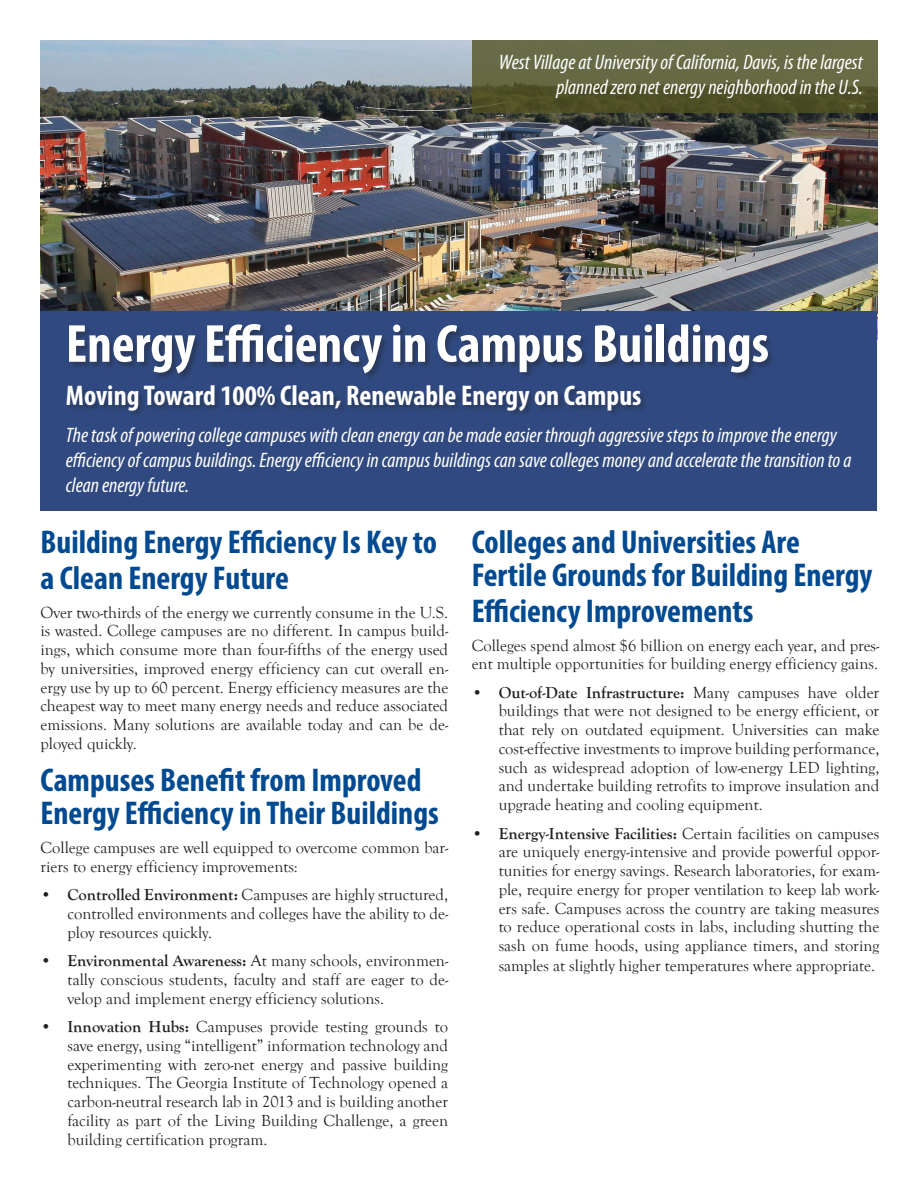
<style>
.page{position:relative;width:918px;height:1188px;background:#fff}
.page>*{position:absolute;margin:0;border:0;box-sizing:border-box;transform-origin:0 0}
.Main_headline{font:700 condensed 54px "Myriad Pro";color:#fff}
.Body_headline{font:700 condensed 33px/33px "Myriad Pro";color:#014a91}
.Subheadline{font:700 condensed 28.5px "Myriad Pro";color:#fff}
.Teaser_content{font:italic condensed 21px/25.2px "Myriad Pro";color:#fff}
.Body{font:16.5px/18.8px "Goudy Old Style T";color:#231f20;text-align:justify}
.s1{font-weight:700}
</style>
<div class="page">
<img style="left:40px;top:40px;width:838px;height:271px">
<div style="left:40px;top:311px;width:838px;height:200px;background:#304a81"></div>
<div style="left:66px;top:323px;width:710px;height:95px;background:#231f20;opacity:.4"></div>
<svg style="left:472px;top:40px;width:406px;height:73px;background:#5d6039"></svg>
<p class="Teaser_content" style="left:499px;top:49px;width:366px;text-align:right">West Village at University of California, Davis, is the largest planned zero net energy neighborhood in the U.S.</p>
<p class="Main_headline" style="left:66px;top:310px;width:705px">Energy Efficiency in Campus Buildings</p>
<p class="Subheadline" style="left:66px;top:377px;width:577px">Moving Toward 100% Clean, Renewable Energy on Campus</p>
<p class="Teaser_content" style="left:66px;top:422px;width:787px">The task of powering college campuses with clean energy can be made easier through aggressive steps to improve the energy efficiency of campus buildings. Energy efficiency in campus buildings can save colleges money and accelerate the transition to a clean energy future.</p>
<p class="Body_headline" style="left:40px;top:523px;width:398px;line-height:36px">Building Energy Efficiency Is Key to a Clean Energy Future</p>
<p class="Body" style="left:40px;top:603px;width:409px">Over two-thirds of the energy we currently consume in the U.S. is wasted. College campuses are no different. In campus build&shy;ings, which consume more than four-fifths of the energy used by universities, improved energy efficiency can cut overall en&shy;ergy use by up to 60 percent. Energy efficiency measures are the cheapest way to meet many energy needs and reduce associated emissions. Many solutions are available today and can be de&shy;ployed quickly.</p>
<p class="Body_headline" style="left:40px;top:763px;width:400px">Campuses Benefit from Improved<br>Energy Efficiency in Their Buildings</p>
<p class="Body" style="left:40px;top:839px;width:409px">College campuses are well equipped to overcome common bar&shy;riers to energy efficiency improvements:</p>
<p class="Body" style="left:68px;top:886px;width:382px;text-indent:-27px"><span class="s1">• Controlled Environment:</span> Campuses are highly structured, controlled environments and colleges have the ability to de&shy;ploy resources quickly.</p>
<p class="Body" style="left:68px;top:952px;width:382px;text-indent:-27px"><span class="s1">• Environmental Awareness:</span> At many schools, environmen&shy;tally conscious students, faculty and staff are eager to de&shy;velop and implement energy efficiency solutions.</p>
<p class="Body" style="left:68px;top:1018px;width:382px;text-indent:-27px"><span class="s1">• Innovation Hubs:</span> Campuses provide testing grounds to save energy, using “intelligent” information technology and experimenting with zero-net energy and passive building techniques. The Georgia Institute of Technology opened a carbon-neutral research lab in 2013 and is building another facility as part of the Living Building Challenge, a green building certification program.</p>
<p class="Body_headline" style="left:472px;top:525px;width:402px">Colleges and Universities Are<br>Fertile Grounds for Building Energy</p>
<p class="Body_headline" style="left:472px;top:594px;width:283px">Efficiency Improvements</p>
<p class="Body" style="left:472px;top:636px;width:409px">Colleges spend almost $6 billion on energy each year, and pres&shy;ent multiple opportunities for building energy efficiency gains.</p>
<p class="Body" style="left:499px;top:683px;width:382px;text-indent:-27px"><span class="s1">• Out-of-Date Infrastructure:</span> Many campuses have older buildings that were not designed to be energy efficient, or that rely on outdated equipment. Universities can make cost-effective investments to improve building performance, such as widespread adoption of low-energy LED lighting, and undertake building retrofits to improve insulation and upgrade heating and cooling equipment.</p>
<p class="Body" style="left:499px;top:824px;width:382px;text-indent:-27px"><span class="s1">• Energy-Intensive Facilities:</span> Certain facilities on campuses are uniquely energy-intensive and provide powerful oppor&shy;tunities for energy savings. Research laboratories, for exam&shy;ple, require energy for proper ventilation to keep lab work&shy;ers safe. Campuses across the country are taking measures to reduce operational costs in labs, including shutting the sash on fume hoods, using appliance timers, and storing samples at slightly higher temperatures where appropriate.</p>
</div>
